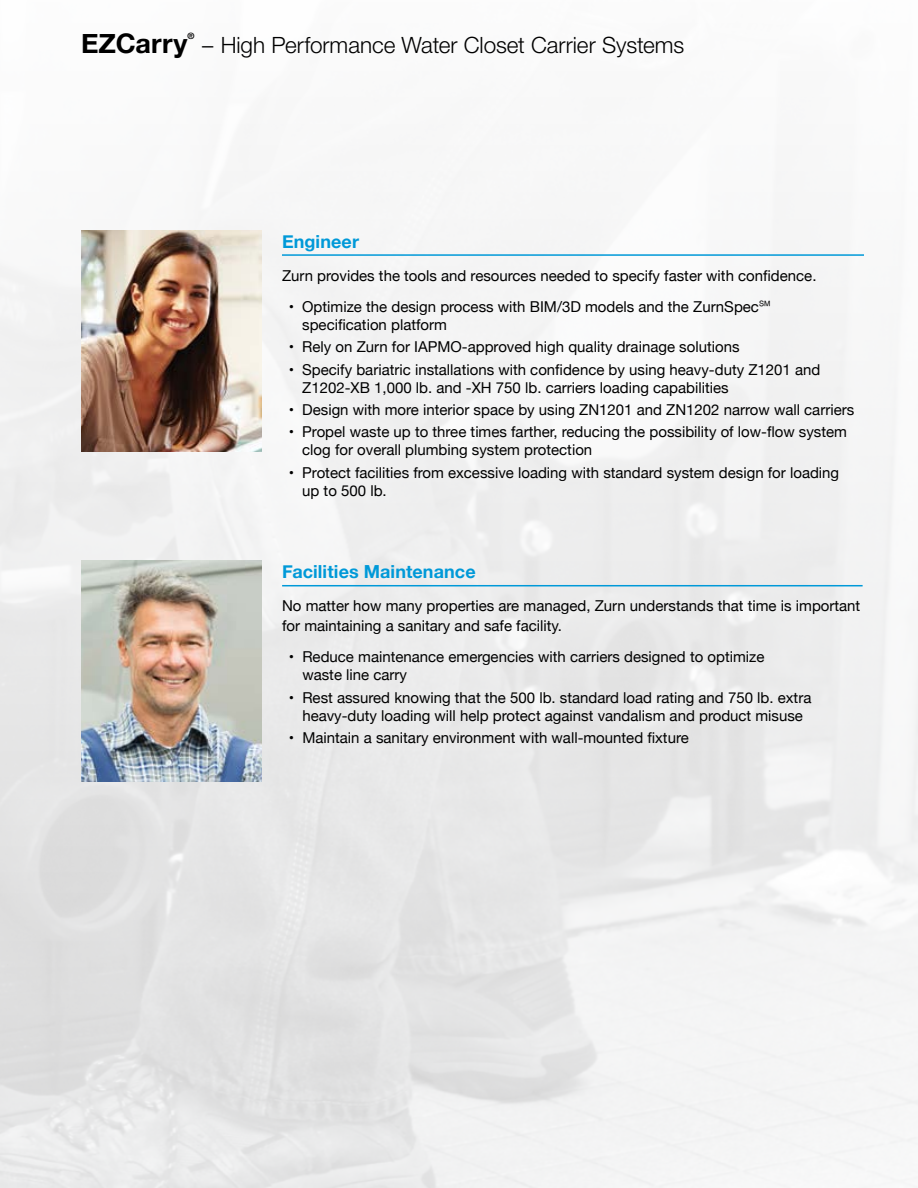
<style>
.page{position:relative;width:918px;height:1188px;background:#fff}
.page>*{position:absolute;margin:0;border:0;box-sizing:border-box;transform-origin:0 0}
.t1{font:700 27px "Helvetica Neue";letter-spacing:.005em;color:#000}
.t2{font:300 22.5px "Helvetica Neue";letter-spacing:-.005em;color:#000}
.t3{font:700 18px "Helvetica Neue";letter-spacing:.005em;color:#0099d8}
.t4{font:15px/18px "Helvetica Neue";color:#000}
.t5{font:700 8.7px "Helvetica Neue";color:#000}
</style>
<div class="page">
<img style="left:0;top:171px;width:918px;height:1017px">
<hr style="left:282px;top:254px;width:582px;height:2px;background:#0099d8">
<img style="left:81px;top:230px;width:180px;height:221px">
<hr style="left:282px;top:585px;width:581px;height:1px;background:#0099d8">
<img style="left:81px;top:561px;width:180px;height:221px">
<h1 class="t1" style="left:81px;top:23px;width:108px">EZCarry</h1>
<p class="t5" style="left:188px;top:29px;width:8px">®</p>
<h2 class="t2" style="left:202px;top:27px;width:484px">– High Performance Water Closet Carrier Systems</h2>
<p class="t3" style="left:282px;top:227px;width:79px">Engineer</p>
<p class="t4" style="left:282px;top:267px;width:536px">Zurn provides the tools and resources needed to specify faster with confidence.</p>
<p class="t4" style="left:302px;top:299px;width:470px;text-indent:-14px">• Optimize the design process with BIM/3D models and the ZurnSpec℠ specification platform</p>
<p class="t4" style="left:289px;top:339px;width:452px">• Rely on Zurn for IAPMO-approved high quality drainage solutions</p>
<p class="t4" style="left:302px;top:361px;width:520px;text-indent:-14px">• Specify bariatric installations with confidence by using heavy-duty Z1201 and<br>Z1202-XB 1,000 lb. and -XH 750 lb. carriers loading capabilities</p>
<p class="t4" style="left:289px;top:402px;width:567px">• Design with more interior space by using ZN1201 and ZN1202 narrow wall carriers</p>
<p class="t4" style="left:302px;top:424px;width:546px;text-indent:-14px">• Propel waste up to three times farther, reducing the possibility of low-flow system clog for overall plumbing system protection</p>
<p class="t4" style="left:302px;top:464px;width:538px;text-indent:-14px">• Protect facilities from excessive loading with standard system design for loading up to 500 lb.</p>
<p class="t3" style="left:282px;top:558px;width:195px">Facilities Maintenance</p>
<p class="t4" style="left:282px;top:597px;width:580px;line-height:19.5px">No matter how many properties are managed, Zurn understands that time is important for maintaining a sanitary and safe facility.</p>
<p class="t4" style="left:302px;top:649px;width:464px;text-indent:-14px">• Reduce maintenance emergencies with carriers designed to optimize waste line carry</p>
<p class="t4" style="left:289px;top:689px;width:524px;text-align:center">• Rest assured knowing that the 500 lb. standard load rating and 750 lb. extra heavy-duty loading will help protect against vandalism and product misuse</p>
<p class="t4" style="left:289px;top:729px;width:401px">• Maintain a sanitary environment with wall-mounted fixture</p>
</div>
